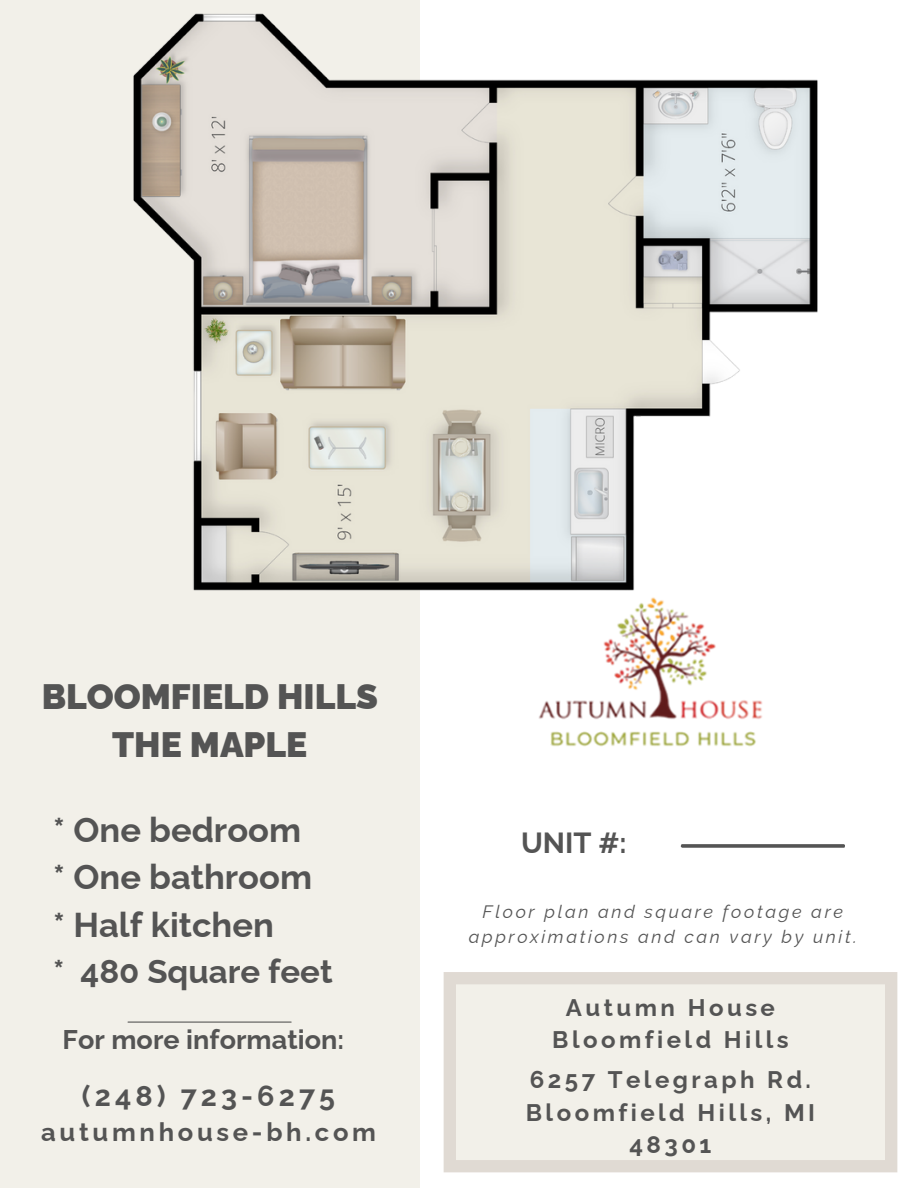
<style>
.page{position:relative;width:918px;height:1188px;background:#fff}
.page>*{position:absolute;margin:0;border:0;box-sizing:border-box;transform-origin:0 0}
.t1{font:900 35.4px "Raleway";color:#545454}
.t2{font:900 35.25px "Raleway";color:#545454}
.t3{font:700 34.5px/47.2px "Raleway";color:#545454}
.t4{font:700 33px "Raleway";color:#545454}
.t5{font:700 29.1px "Raleway";color:#545454}
.t6{font:700 28.65px "Raleway";letter-spacing:.145em;color:#545454}
.t7{font:700 27px "Raleway";color:#545454}
.t8{font:700 25.65px "Raleway";letter-spacing:.145em;color:#545454}
.t9{font:700 24px/32.7px "Raleway";letter-spacing:.145em;color:#545454;text-align:center}
.t10{font:italic 18px/24.8px "Raleway";letter-spacing:.145em;color:#545454;text-align:center}
</style>
<div class="page">
<div style="left:0;top:0;width:420px;height:1188px;background:#f2f0e9"></div>
<svg style="left:681px;top:844px;width:164px;height:4px"></svg>
<svg style="left:128px;top:1022px;width:164px;height:1px"></svg>
<svg style="left:444px;top:972px;width:453px;height:200px;background:#eeece5"></svg>
<img style="left:539px;top:619px;width:224px;height:128px">
<img style="left:133px;top:13px;width:685px;height:606px">
<h2 class="t1" style="left:42px;top:676px;width:338px">BLOOMFIELD HILLS</h2>
<h2 class="t2" style="left:112px;top:724px;width:197px">THE MAPLE</h2>
<p class="t3" style="left:53px;top:806px;width:260px">* One bedroom * One bathroom * Half kitchen</p>
<p class="t4" style="left:53px;top:952px;width:281px">* 480 Square feet</p>
<h5 class="t7" style="left:62px;top:1023px;width:283px">For more information:</h5>
<p class="t6" style="left:82px;top:1079px;width:255px">(248) 723-6275</p>
<p class="t8" style="left:41px;top:1117px;width:336px">autumnhouse-bh.com</p>
<h1 class="t5" style="left:521px;top:825px;width:107px">UNIT #:</h1>
<h5 class="t10" style="left:469px;top:899px;width:389px">Floor plan and square footage are approximations and can vary by unit.</h5>
<h4 class="t9" style="left:552px;top:991px;width:238px">Autumn House<br>Bloomfield Hills</h4>
<h3 class="t9" style="left:526px;top:1063px;width:291px">6257 Telegraph Rd.<br>Bloomfield Hills, MI<br>48301</h3>
</div>
